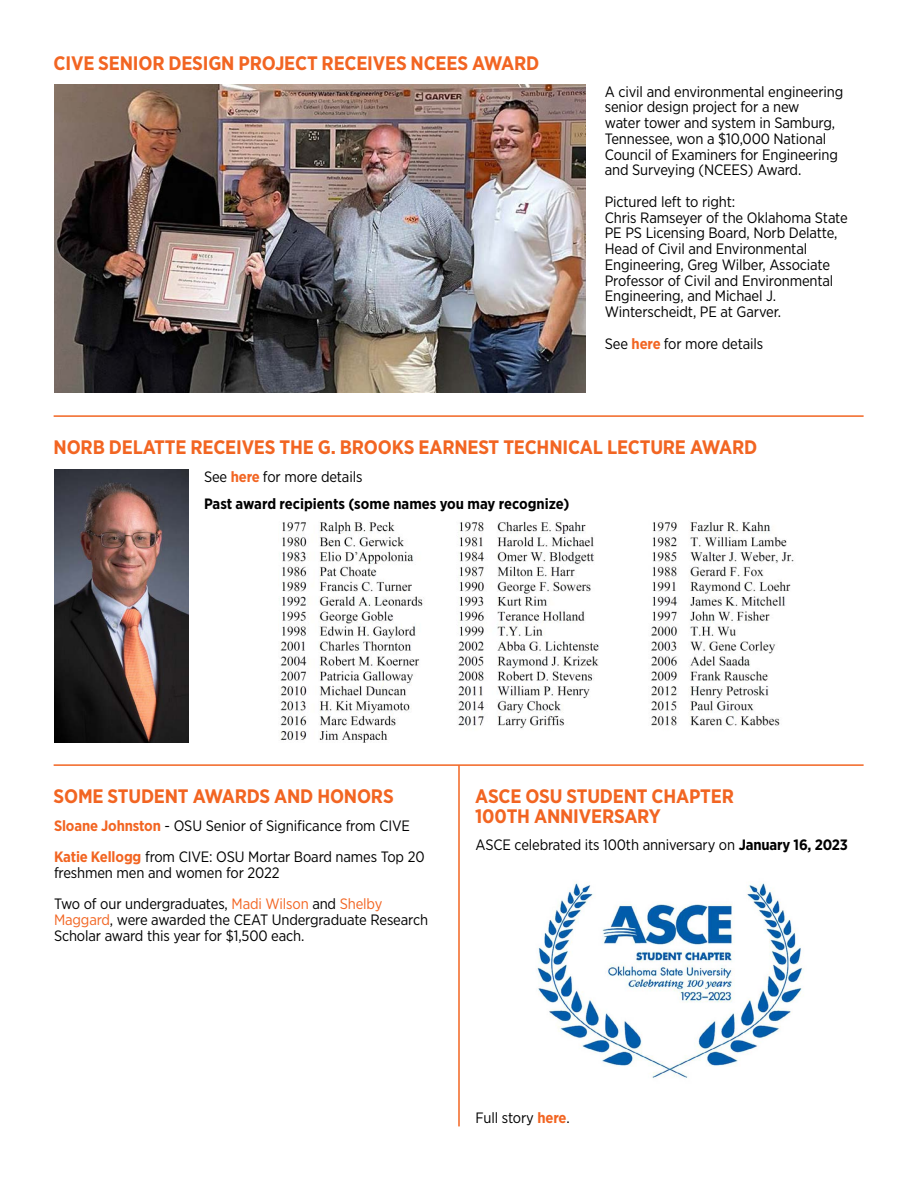
<style>
.page{position:relative;width:918px;height:1188px;background:#fff}
.page>*{position:absolute;margin:0;border:0;box-sizing:border-box;transform-origin:0 0}
.t1{font:700 19.5px/19.5px "Gotham Narrow";letter-spacing:-.01em;color:#f26522}
.t2{font:15px/15.8px "Gotham Narrow";letter-spacing:-.01em;color:#000}
.t3{font:700 15px "Gotham Narrow";color:#000}
.s1{font-weight:700;color:#f26522}
.s2{color:#f26522}
.s3{font-weight:700}
</style>
<div class="page">
<img style="left:54px;top:85px;width:531px;height:307px">
<hr style="left:54px;top:415px;width:810px;height:2px;background:#f26522">
<hr style="left:54px;top:764px;width:810px;height:2px;background:#f26522">
<img style="left:54px;top:470px;width:135px;height:273px">
<img style="left:280px;top:521px;width:514px;height:222px">
<hr style="left:458px;top:765px;width:2px;height:361px;background:#f26522">
<img style="left:537px;top:881px;width:267px;height:197px">
<h1 class="t1" style="left:54px;top:53px;width:487px">CIVE SENIOR DESIGN PROJECT RECEIVES NCEES AWARD</h1>
<p class="t2" style="left:605px;top:83px;width:240px">A civil and environmental engineering senior design project for a new<br>water tower and system in Samburg, Tennessee, won a $10,000 National Council of Examiners for Engineering and Surveying (NCEES) Award.</p>
<p class="t2" style="left:605px;top:193px;width:245px">Pictured left to right:<br>Chris Ramseyer of the Oklahoma State<br>PE PS Licensing Board, Norb Delatte,<br>Head of Civil and Environmental<br>Engineering, Greg Wilber, Associate<br>Professor of Civil and Environmental<br>Engineering, and Michael J.<br>Winterscheidt, PE at Garver.</p>
<p class="t2" style="left:605px;top:335px;width:160px">See <span class="s1">here</span> for more details</p>
<h1 class="t1" style="left:54px;top:437px;width:705px">NORB DELATTE RECEIVES THE G. BROOKS EARNEST TECHNICAL LECTURE AWARD</h1>
<p class="t2" style="left:204px;top:468px;width:160px">See <span class="s1">here</span> for more details</p>
<p class="t3" style="left:204px;top:494px;width:367px">Past award recipients (some names you may recognize)</p>
<h1 class="t1" style="left:54px;top:786px;width:342px">SOME STUDENT AWARDS AND HONORS</h1>
<h1 class="t1" style="left:475px;top:786px;width:260px">ASCE OSU STUDENT CHAPTER<br>100TH ANNIVERSARY</h1>
<p class="t2" style="left:54px;top:809px;width:372px;line-height:31.5px"><span class="s1">Sloane Johnston</span> - OSU Senior of Significance from CIVE<br><span class="s1">Katie Kellogg</span> from CIVE: OSU Mortar Board names Top 20</p>
<p class="t2" style="left:54px;top:857px;width:330px;line-height:31.5px">freshmen men and women for 2022<br>Two of our undergraduates, <span class="s2">Madi Wilson</span> and <span class="s2">Shelby</span></p>
<p class="t2" style="left:54px;top:912px;width:376px"><span class="s2">Maggard</span>, were awarded the CEAT Undergraduate Research<br>Scholar award this year for $1,500 each.</p>
<p class="t2" style="left:476px;top:836px;width:374px">ASCE celebrated its 100th anniversary on <span class="s3">January 16, 2023</span></p>
<p class="t2" style="left:476px;top:1110px;width:96px">Full story <span class="s1">here</span>.</p>
</div>
